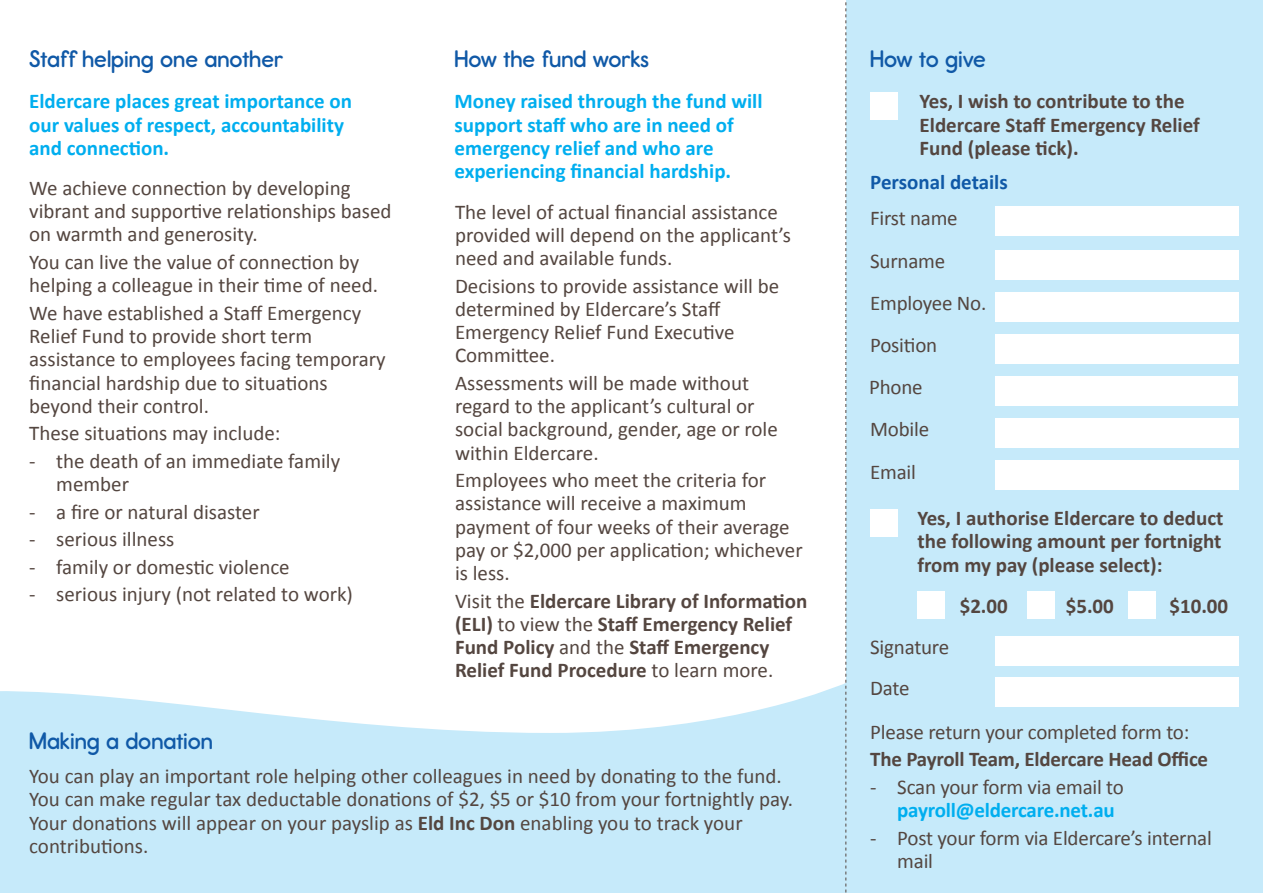
<style>
.page{position:relative;width:1263px;height:893px;background:#fff}
.page>*{position:absolute;margin:0;border:0;box-sizing:border-box;transform-origin:0 0}
.t1{font:24px "Report Sb";color:#1059a7}
.t2{font:21px/23.2px "Calibri";color:#544640}
.t3{font:700 21px/23.2px "Calibri";color:#544640}
.t4{font:700 21px/23.2px "Calibri";color:#00aeef}
.t5{font:700 21px "Calibri";color:#1059a7}
.s1{font-weight:400}
.s2{font-weight:700}
.s3{font-weight:400;color:#544640}
</style>
<div class="page">
<div style="left:846px;top:0;width:417px;height:893px;background:#c6eafa"></div>
<svg style="left:0;top:683px;width:845px;height:210px;fill:#c6eafa"></svg>
<svg style="left:845px;top:2px;width:1px;height:891px"></svg>
<div style="left:870px;top:93px;width:27px;height:27px;background:#fff"></div>
<div style="left:996px;top:207px;width:243px;height:29px;background:#fff"></div>
<div style="left:996px;top:250px;width:243px;height:29px;background:#fff"></div>
<div style="left:996px;top:292px;width:243px;height:30px;background:#fff"></div>
<div style="left:996px;top:334px;width:243px;height:30px;background:#fff"></div>
<div style="left:996px;top:376px;width:242px;height:29px;background:#fff"></div>
<div style="left:996px;top:418px;width:243px;height:30px;background:#fff"></div>
<div style="left:996px;top:460px;width:243px;height:30px;background:#fff"></div>
<div style="left:996px;top:636px;width:243px;height:29px;background:#fff"></div>
<div style="left:996px;top:677px;width:243px;height:30px;background:#fff"></div>
<div style="left:870px;top:509px;width:27px;height:27px;background:#fff"></div>
<div style="left:917px;top:592px;width:28px;height:27px;background:#fff"></div>
<div style="left:1027px;top:592px;width:28px;height:27px;background:#fff"></div>
<div style="left:1128px;top:592px;width:27px;height:27px;background:#fff"></div>
<p class="t1" style="left:29px;top:44px;width:256px">Staff helping one another</p>
<p class="t4" style="left:29px;top:90px;width:324px">Eldercare places great importance on our values of respect, accountability and connection.</p>
<p class="t2" style="left:29px;top:176px;width:364px">We achieve connection by developing vibrant and supportive relationships based on warmth and generosity.</p>
<p class="t2" style="left:29px;top:250px;width:350px">You can live the value of connection by helping a colleague in their time of need.</p>
<p class="t2" style="left:29px;top:301px;width:358px">We have established a Staff Emergency Relief Fund to provide short term assistance to employees facing temporary financial hardship due to situations beyond their control.</p>
<p class="t2" style="left:29px;top:422px;width:253px">These situations may include:</p>
<p class="t2" style="left:56px;top:449px;width:286px;text-indent:-27px">- the death of an immediate family member</p>
<p class="t2" style="left:29px;top:500px;width:232px">- a fire or natural disaster</p>
<p class="t2" style="left:29px;top:527px;width:147px">- serious illness</p>
<p class="t2" style="left:29px;top:555px;width:262px">- family or domestic violence</p>
<p class="t2" style="left:29px;top:582px;width:325px">- serious injury (not related to work)</p>
<p class="t1" style="left:454px;top:44px;width:196px">How the fund works</p>
<p class="t4" style="left:454px;top:90px;width:310px">Money raised through the fund will support staff who are in need of emergency relief and who are experiencing financial hardship.</p>
<p class="t2" style="left:455px;top:200px;width:337px">The level of actual financial assistance provided will depend on the applicant’s need and available funds.</p>
<p class="t2" style="left:455px;top:274px;width:326px">Decisions to provide assistance will be determined by Eldercare’s Staff<br>Emergency Relief Fund Executive<br>Committee.</p>
<p class="t2" style="left:455px;top:371px;width:324px">Assessments will be made without regard to the applicant’s cultural or social background, gender, age or role within Eldercare.</p>
<p class="t2" style="left:455px;top:469px;width:349px">Employees who meet the criteria for assistance will receive a maximum payment of four weeks of their average pay or $2,000 per application; whichever is less.</p>
<p class="t3" style="left:455px;top:589px;width:354px"><span class="s1">Visit the</span> Eldercare Library of Information (ELI) <span class="s1">to view the</span> Staff Emergency Relief Fund Policy <span class="s1">and the</span> Staff Emergency Relief Fund Procedure <span class="s1">to learn more.</span></p>
<p class="t1" style="left:29px;top:726px;width:185px">Making a donation</p>
<p class="t2" style="left:29px;top:764px;width:765px">You can play an important role helping other colleagues in need by donating to the fund.<br>You can make regular tax deductable donations of $2, $5 or $10 from your fortnightly pay.<br>Your donations will appear on your payslip as <span class="s2">Eld Inc Don</span> enabling you to track your contributions.</p>
<p class="t1" style="left:870px;top:44px;width:117px">How to give</p>
<p class="t3" style="left:919px;top:90px;width:282px">Yes, I wish to contribute to the<br>Eldercare Staff Emergency Relief<br>Fund (please tick).</p>
<p class="t5" style="left:870px;top:168px;width:139px">Personal details</p>
<p class="t2" style="left:870px;top:207px;width:89px">First name</p>
<p class="t2" style="left:870px;top:250px;width:77px">Surname</p>
<p class="t2" style="left:870px;top:292px;width:118px">Employee No.</p>
<p class="t2" style="left:870px;top:334px;width:69px">Position</p>
<p class="t2" style="left:869px;top:376px;width:55px">Phone</p>
<p class="t2" style="left:870px;top:418px;width:61px">Mobile</p>
<p class="t2" style="left:870px;top:460px;width:47px">Email</p>
<p class="t3" style="left:917px;top:506px;width:308px;text-align:justify">Yes, I authorise Eldercare to deduct the following amount per fortnight from my pay (please select):</p>
<p class="t3" style="left:960px;top:594px;width:50px">$2.00</p>
<p class="t3" style="left:1066px;top:594px;width:50px">$5.00</p>
<p class="t3" style="left:1169px;top:594px;width:60px">$10.00</p>
<p class="t2" style="left:870px;top:636px;width:81px">Signature</p>
<p class="t2" style="left:870px;top:677px;width:41px">Date</p>
<p class="t2" style="left:870px;top:720px;width:321px">Please return your completed form to:</p>
<p class="t3" style="left:870px;top:748px;width:339px">The Payroll Team, Eldercare Head Office</p>
<p class="t4" style="left:897px;top:775px;width:228px;text-indent:-27px"><span class="s3">- Scan your form via email to </span>payroll@eldercare.net.au</p>
<p class="t2" style="left:897px;top:826px;width:316px;text-indent:-27px">- Post your form via Eldercare’s internal mail</p>
</div>
